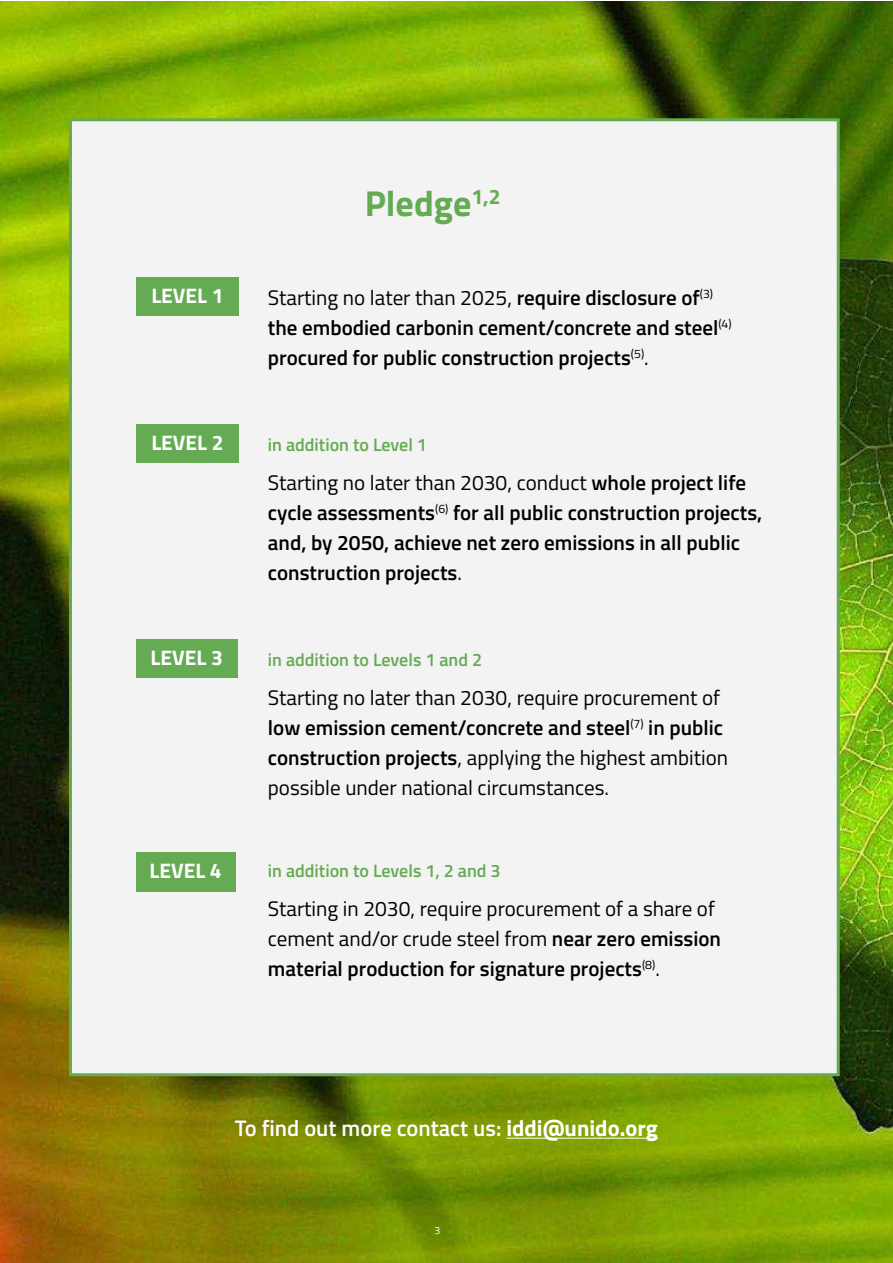
<style>
.page{position:relative;width:893px;height:1263px;background:#fff}
.page>*{position:absolute;margin:0;border:0;box-sizing:border-box;transform-origin:0 0}
.Green_Header_2{font:700 36px "Titillium Web";color:#64ab53}
.TXT{font:600 22.5px "Titillium Web";color:#fff}
.GPP_text{font:21px/30px "Titillium Web";color:#000}
.GPP_text-2{font:600 21px/30px "Titillium Web";color:#000}
.Press_release_title{font:700 21px "Titillium Web";color:#fff}
.level_add{font:600 18px "Titillium Web";color:#64ab53}
.footnote{font:10.5px "Titillium Web";color:#fff}
.s1{font-weight:400}
.s2{font-weight:600}
.s3{font-weight:700}
</style>
<div class="page">
<img style="left:0;top:2px;width:892px;height:1261px">
<div style="left:69px;top:118px;width:770px;height:958px;background:#f4f3f3;border:3px solid #64ab53"></div>
<div style="left:136px;top:277px;width:103px;height:39px;background:#64ab53"></div>
<div style="left:136px;top:424px;width:103px;height:39px;background:#64ab53"></div>
<hr style="left:506px;top:1138px;width:151px;height:1px;background:#fff">
<div style="left:136px;top:639px;width:101px;height:39px;background:#64ab53"></div>
<div style="left:136px;top:852px;width:99px;height:39px;background:#64ab53"></div>
<p class="Green_Header_2" style="left:364px;top:176px;width:137px">Pledge<sup>1,2</sup></p>
<p class="Press_release_title" style="left:151px;top:279px;width:74px">LEVEL 1</p>
<p class="GPP_text-2" style="left:268px;top:282px;width:465px"><span class="s1">Starting no later than 2025,</span> require disclosure of<sup>(3) </sup>the embodied carbonin cement/concrete and steel<sup>(4) </sup>procured for public construction projects<sup>(5)</sup><span class="s1">.</span></p>
<p class="Press_release_title" style="left:151px;top:427px;width:74px">LEVEL 2</p>
<p class="level_add" style="left:268px;top:431px;width:161px">in addition to Level 1</p>
<p class="GPP_text-2" style="left:268px;top:467px;width:496px"><span class="s1">Starting no later than 2030, conduct</span> whole project life cycle assessments<sup>(6)</sup> for all public construction projects, and, by 2050, achieve net zero emissions in all public construction projects<span class="s1">.</span></p>
<p class="Press_release_title" style="left:151px;top:642px;width:74px">LEVEL 3</p>
<p class="level_add" style="left:268px;top:646px;width:216px">in addition to Levels 1 and 2</p>
<p class="GPP_text" style="left:268px;top:682px;width:461px">Starting no later than 2030, require procurement of <span class="s2">low emission cement/concrete and steel</span><sup>(7)</sup> <span class="s2">in public construction projects</span>, applying the highest ambition possible under national circumstances.</p>
<p class="Press_release_title" style="left:149px;top:855px;width:74px">LEVEL 4</p>
<p class="level_add" style="left:268px;top:858px;width:234px">in addition to Levels 1, 2 and 3</p>
<p class="GPP_text" style="left:268px;top:893px;width:454px">Starting in 2030, require procurement of a share of cement and/or crude steel from <span class="s2">near zero emission material production for signature projects</span><sup>(8)</sup>.</p>
<p class="TXT" style="left:235px;top:1111px;width:424px">To find out more contact us: <span class="s3">iddi@unido.org</span></p>
<p class="footnote" style="left:434px;top:1223px;width:7px">3</p>
</div>
